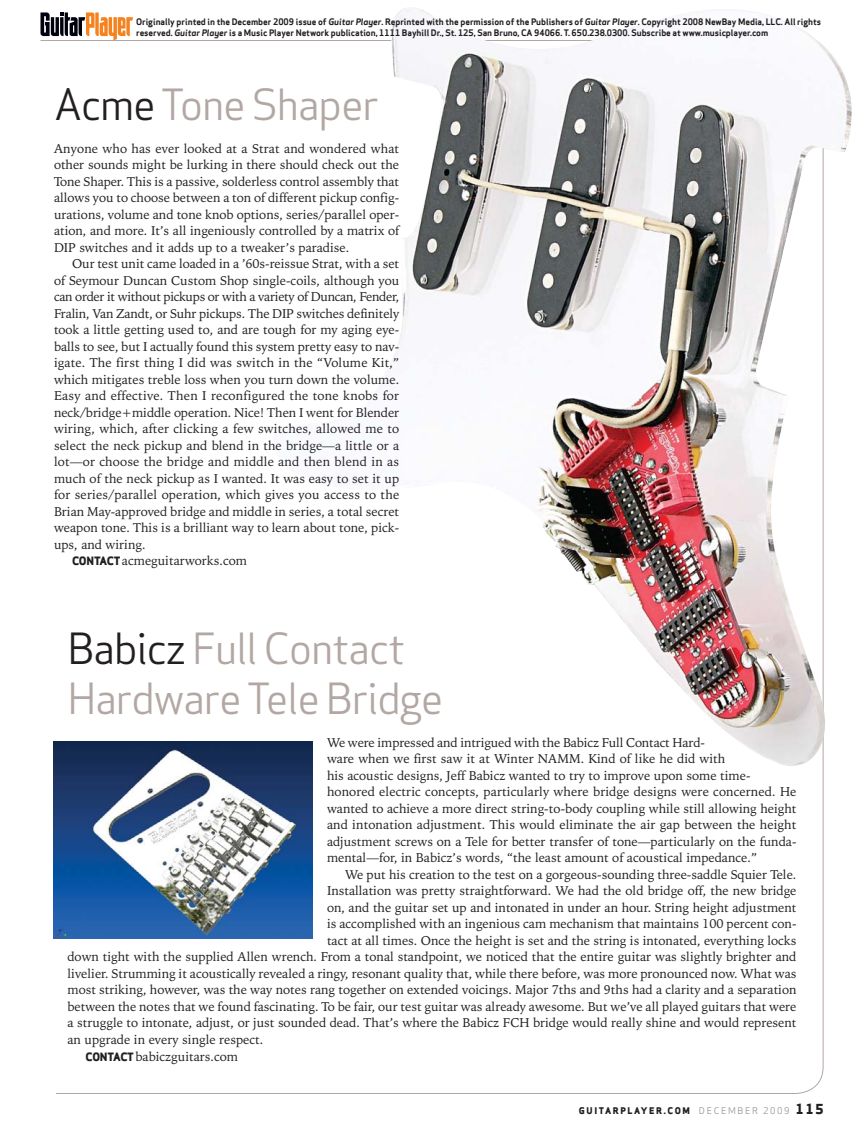
<style>
.page{position:relative;width:864px;height:1134px;background:#fff}
.page>*{position:absolute;margin:0;border:0;box-sizing:border-box;transform-origin:0 0}
.t1{font:42px/49.5px "Apex Sans Book T";letter-spacing:-.03em;color:#b2a7a3}
.t2{font:12.75px/16.5px "Iowan Old Style BT";color:#231f20}
.t3{font:12.75px "Iowan Old Style BT";letter-spacing:-.02em;color:#231f20}
.t4{font:9px "Apex Sans Extra Bold T";letter-spacing:.18em;color:#231f20}
.t5{font:8.85px/10.8px "Apex Sans Bold T";letter-spacing:-.005em;color:#231f20}
.s1{font-family:"Apex Sans Bold Italic T"}
.s2{color:#231f20}
.s3{font-family:"Apex Sans Extra Bold T";font-size:11.25px}
.s4{font-family:"Apex Sans Book T";color:#929497}
.s5{font-size:13.5px}
</style>
<div class="page">
<hr style="left:56px;top:1093px;width:578px;height:1px;background:#b2a7a3">
<img style="left:272px;top:7px;width:580px;height:760px">
<img style="left:53px;top:742px;width:259px;height:196px">
<svg style="left:40px;top:12px;width:93px;height:28px"></svg>
<p class="t5" style="left:136px;top:17px;width:687px">Originally printed in the December 2009 issue of <span class="s1">Guitar Player</span>. Reprinted with the permission of the Publishers of <span class="s1">Guitar Player</span>. Copyright 2008 NewBay Media, LLC. All rights reserved. <span class="s1">Guitar Player</span> is a Music Player Network publication, 1111 Bayhill Dr., St. 125, San Bruno, CA 94066. T. 650.238.0300. Subscribe at www.musicplayer.com</p>
<h1 class="t1" style="left:54px;top:85px;width:326px"><span class="s2">Acme</span> Tone Shaper</h1>
<p class="t2" style="left:54px;top:141px;width:347px;text-align:justify">Anyone who has ever looked at a Strat and wondered what other sounds might be lurking in there should check out the Tone Shaper. This is a passive, solderless control assembly that allows you to choose between a ton of different pickup config&shy;urations, volume and tone knob options, series/parallel oper&shy;ation, and more. It’s all ingeniously controlled by a matrix of DIP switches and it adds up to a tweaker’s paradise.</p>
<p class="t2" style="left:72px;top:257px;width:329px">Our test unit came loaded in a ’60s-reissue Strat, with a set</p>
<p class="t2" style="left:54px;top:273px;width:347px">of Seymour Duncan Custom Shop single-coils, although you</p>
<p class="t3" style="left:54px;top:292px;width:347px">can order it without pickups or with a variety of Duncan, Fender,</p>
<p class="t2" style="left:54px;top:306px;width:347px">Fralin, Van Zandt, or Suhr pickups. The DIP switches definitely</p>
<p class="t2" style="left:54px;top:323px;width:347px">took a little getting used to, and are tough for my aging eye-</p>
<p class="t2" style="left:54px;top:339px;width:347px">balls to see, but I actually found this system pretty easy to nav-</p>
<p class="t2" style="left:54px;top:356px;width:347px">igate. The first thing I did was switch in the “Volume Kit,”</p>
<p class="t2" style="left:54px;top:372px;width:347px">which mitigates treble loss when you turn down the volume.</p>
<p class="t2" style="left:54px;top:389px;width:347px">Easy and effective. Then I reconfigured the tone knobs for</p>
<p class="t2" style="left:54px;top:405px;width:347px">neck/bridge+middle operation. Nice! Then I went for Blender</p>
<p class="t2" style="left:54px;top:422px;width:347px">wiring, which, after clicking a few switches, allowed me to</p>
<p class="t2" style="left:54px;top:438px;width:347px">select the neck pickup and blend in the bridge—a little or a</p>
<p class="t2" style="left:54px;top:455px;width:347px">lot—or choose the bridge and middle and then blend in as</p>
<p class="t2" style="left:54px;top:471px;width:347px">much of the neck pickup as I wanted. It was easy to set it up</p>
<p class="t2" style="left:54px;top:488px;width:347px">for series/parallel operation, which gives you access to the</p>
<p class="t2" style="left:54px;top:504px;width:347px">Brian May-approved bridge and middle in series, a total secret</p>
<p class="t2" style="left:54px;top:521px;width:347px">weapon tone. This is a brilliant way to learn about tone, pick-</p>
<p class="t2" style="left:54px;top:537px;width:93px">ups, and wiring.</p>
<p class="t2" style="left:72px;top:554px;width:176px"><span class="s3">CONTACT</span>acmeguitarworks.com</p>
<h1 class="t1" style="left:67px;top:629px;width:378px"><span class="s2">Babicz</span> Full Contact<br>Hardware Tele Bridge</h1>
<p class="t2" style="left:327px;top:735px;width:471px">We were impressed and intrigued with the Babicz Full Contact Hard-<br>ware when we first saw it at Winter NAMM. Kind of like he did with<br>his acoustic designs, Jeff Babicz wanted to try to improve upon some time&shy;honored electric concepts, particularly where bridge designs were concerned. He wanted to achieve a more direct string-to-body coupling while still allowing height and intonation adjustment. This would eliminate the air gap between the height adjustment screws on a Tele for better transfer of tone—particularly on the funda&shy;mental—for, in Babicz’s words, “the least amount of acoustical impedance.”</p>
<p class="t2" style="left:345px;top:867px;width:453px">We put his creation to the test on a gorgeous-sounding three-saddle Squier Tele.</p>
<p class="t2" style="left:327px;top:884px;width:471px">Installation was pretty straightforward. We had the old bridge off, the new bridge</p>
<p class="t2" style="left:327px;top:900px;width:471px">on, and the guitar set up and intonated in under an hour. String height adjustment</p>
<p class="t2" style="left:327px;top:917px;width:471px">is accomplished with an ingenious cam mechanism that maintains 100 percent con-</p>
<p class="t2" style="left:327px;top:933px;width:471px">tact at all times. Once the height is set and the string is intonated, everything locks</p>
<p class="t2" style="left:68px;top:950px;width:730px">down tight with the supplied Allen wrench. From a tonal standpoint, we noticed that the entire guitar was slightly brighter and</p>
<p class="t2" style="left:68px;top:966px;width:731px">livelier. Strumming it acoustically revealed a ringy, resonant quality that, while there before, was more pronounced now. What was</p>
<p class="t2" style="left:68px;top:983px;width:731px">most striking, however, was the way notes rang together on extended voicings. Major 7ths and 9ths had a clarity and a separation</p>
<p class="t2" style="left:68px;top:999px;width:731px">between the notes that we found fascinating. To be fair, our test guitar was already awesome. But we’ve all played guitars that were</p>
<p class="t2" style="left:68px;top:1016px;width:730px">a struggle to intonate, adjust, or just sounded dead. That’s where the Babicz FCH bridge would really shine and would represent</p>
<p class="t2" style="left:68px;top:1032px;width:197px">an upgrade in every single respect.</p>
<p class="t2" style="left:86px;top:1049px;width:154px"><span class="s3">CONTACT</span>babiczguitars.com</p>
<p class="t4" style="left:579px;top:1107px;width:246px">GUITARPLAYER.COM <span class="s4">DECEMBER 2009</span> <span class="s5">115</span></p>
</div>
